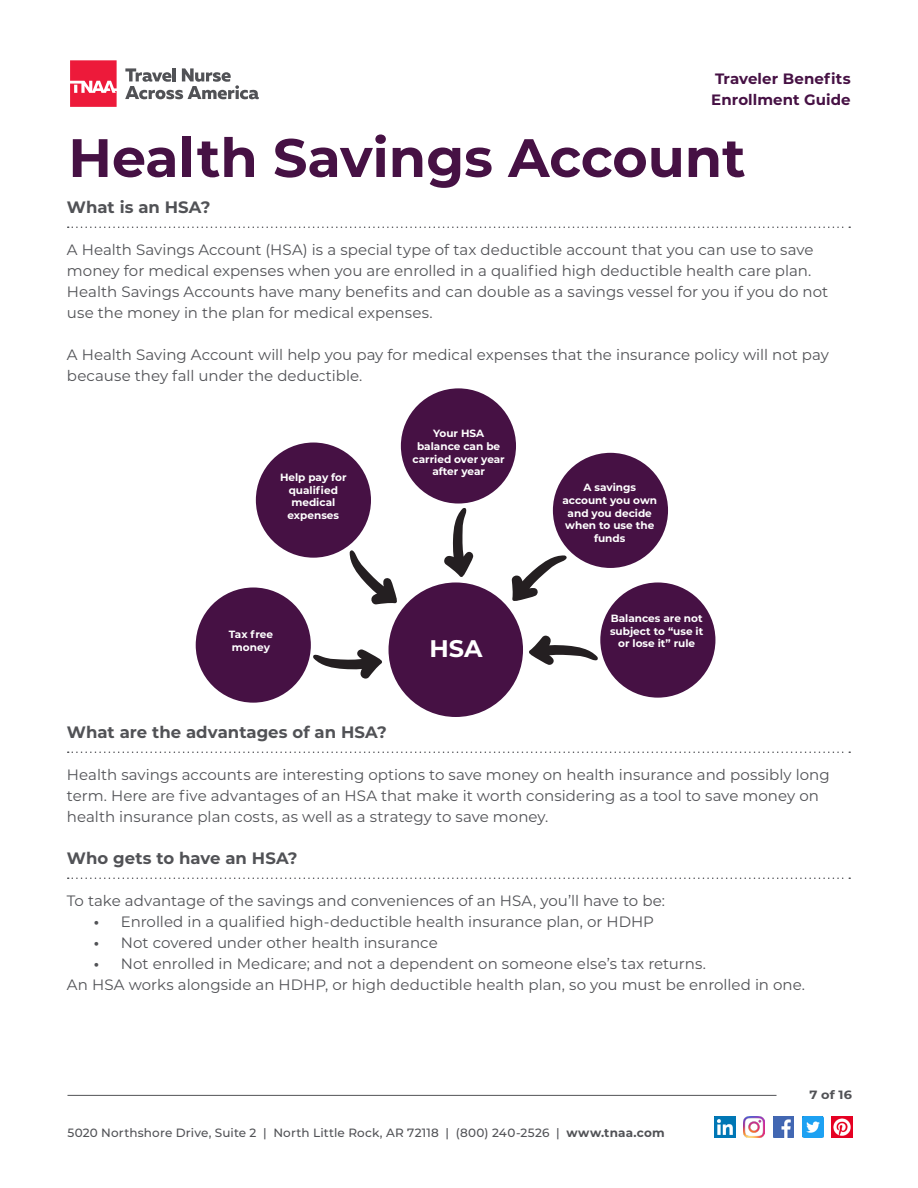
<style>
.page{position:relative;width:918px;height:1188px;background:#fff}
.page>*{position:absolute;margin:0;border:0;box-sizing:border-box;transform-origin:0 0}
.Heading{font:700 54px "Montserrat";color:#461144}
.t1{font:700 24px "Montserrat";color:#fff}
.Body_Head{font:700 16.5px "Montserrat";color:#515256}
.Bulleted_List{font:15px/21px "Montserrat";color:#515256}
.Document_Title_Tag{font:700 15px "Montserrat";letter-spacing:.005em;color:#461144}
.t2{font:500 12px "Montserrat";letter-spacing:.015em;color:#515256}
.t3{font:700 12px "Montserrat";color:#515256;scale:1.08 1}
.t4{font:700 10.5px/12.6px "Montserrat";color:#fff;text-align:center}
.s1{font-weight:700}
</style>
<div class="page">
<svg style="left:70px;top:60px;width:47px;height:47px;background:#ef3f5a"></svg>
<svg style="left:125px;top:68px;width:134px;height:31px"></svg>
<hr style="left:68px;top:1095px;width:709px;height:1px;background:#515256">
<img style="left:773px;top:1116px;width:21px;height:21px">
<img style="left:802px;top:1116px;width:21px;height:21px">
<img style="left:715px;top:1116px;width:21px;height:21px">
<img style="left:744px;top:1116px;width:21px;height:21px">
<img style="left:831px;top:1116px;width:21px;height:21px">
<svg style="left:68px;top:226px;width:782px;height:2px"></svg>
<svg style="left:68px;top:752px;width:782px;height:1px"></svg>
<svg style="left:68px;top:878px;width:782px;height:1px"></svg>
<div style="left:389px;top:582px;width:134px;height:135px;background:#461144;border-radius:50%"></div>
<div style="left:196px;top:588px;width:115px;height:115px;background:#461144;border-radius:50%"></div>
<div style="left:256px;top:443px;width:115px;height:115px;background:#461144;border-radius:50%"></div>
<div style="left:401px;top:388px;width:115px;height:116px;background:#461144;border-radius:50%"></div>
<div style="left:553px;top:453px;width:115px;height:115px;background:#461144;border-radius:50%"></div>
<div style="left:600px;top:582px;width:115px;height:116px;background:#461144;border-radius:50%"></div>
<svg style="left:313px;top:649px;width:69px;height:30px"></svg>
<svg style="left:350px;top:550px;width:47px;height:55px"></svg>
<svg style="left:444px;top:508px;width:30px;height:69px"></svg>
<svg style="left:511px;top:555px;width:56px;height:46px"></svg>
<svg style="left:529px;top:635px;width:69px;height:30px"></svg>
<p class="Document_Title_Tag" style="left:715px;top:68px;width:137px">Traveler Benefits</p>
<p class="Document_Title_Tag" style="left:711px;top:89px;width:141px">Enrollment Guide</p>
<p class="Heading" style="left:68px;top:119px;width:679px">Health Savings Account</p>
<p class="Body_Head" style="left:67px;top:195px;width:145px">What is an HSA?</p>
<p class="Bulleted_List" style="left:67px;top:239px;width:763px">A Health Savings Account (HSA) is a special type of tax deductible account that you can use to save money for medical expenses when you are enrolled in a qualified high deductible health care plan.<br>Health Savings Accounts have many benefits and can double as a savings vessel for you if you do not use the money in the plan for medical expenses.</p>
<p class="Bulleted_List" style="left:67px;top:344px;width:764px">A Health Saving Account will help you pay for medical expenses that the insurance policy will not pay because they fall under the deductible.</p>
<p class="t4" style="left:280px;top:471px;width:68px">Help pay for qualified</p>
<p class="t4" style="left:291px;top:496px;width:45px">medical</p>
<p class="t4" style="left:288px;top:508px;width:53px">expenses</p>
<p class="t4" style="left:229px;top:628px;width:46px">Tax free money</p>
<p class="t4" style="left:413px;top:427px;width:94px">Your HSA balance can be carried over year after year</p>
<p class="t1" style="left:429px;top:632px;width:55px">HSA</p>
<p class="t4" style="left:583px;top:481px;width:54px">A savings</p>
<p class="t4" style="left:562px;top:493px;width:96px">account you own and you decide when to use the funds</p>
<p class="t4" style="left:610px;top:611px;width:95px">Balances are not subject to “use it or lose it” rule</p>
<p class="Body_Head" style="left:67px;top:720px;width:321px">What are the advantages of an HSA?</p>
<p class="Bulleted_List" style="left:67px;top:764px;width:764px">Health savings accounts are interesting options to save money on health insurance and possibly long term. Here are five advantages of an HSA that make it worth considering as a tool to save money on health insurance plan costs, as well as a strategy to save money.</p>
<p class="Body_Head" style="left:67px;top:846px;width:232px">Who gets to have an HSA?</p>
<p class="Bulleted_List" style="left:67px;top:890px;width:600px">To take advantage of the savings and conveniences of an HSA, you’ll have to be:</p>
<p class="Bulleted_List" style="left:94px;top:911px;width:562px"><span class="s1">•</span> Enrolled in a qualified high-deductible health insurance plan, or HDHP</p>
<p class="Bulleted_List" style="left:94px;top:932px;width:345px"><span class="s1">•</span> Not covered under other health insurance</p>
<p class="Bulleted_List" style="left:94px;top:953px;width:614px"><span class="s1">•</span> Not enrolled in Medicare; and not a dependent on someone else’s tax returns.</p>
<p class="Bulleted_List" style="left:67px;top:974px;width:740px">An HSA works alongside an HDHP, or high deductible health plan, so you must be enrolled in one.</p>
<p class="t2" style="left:68px;top:1124px;width:599px">5020 Northshore Drive, Suite 2 | North Little Rock, AR 72118 | (800) 240-2526 | <span class="s1">www.tnaa.com</span></p>
<p class="t3" style="left:810px;top:1086px;width:41px">7 of 16</p>
</div>
